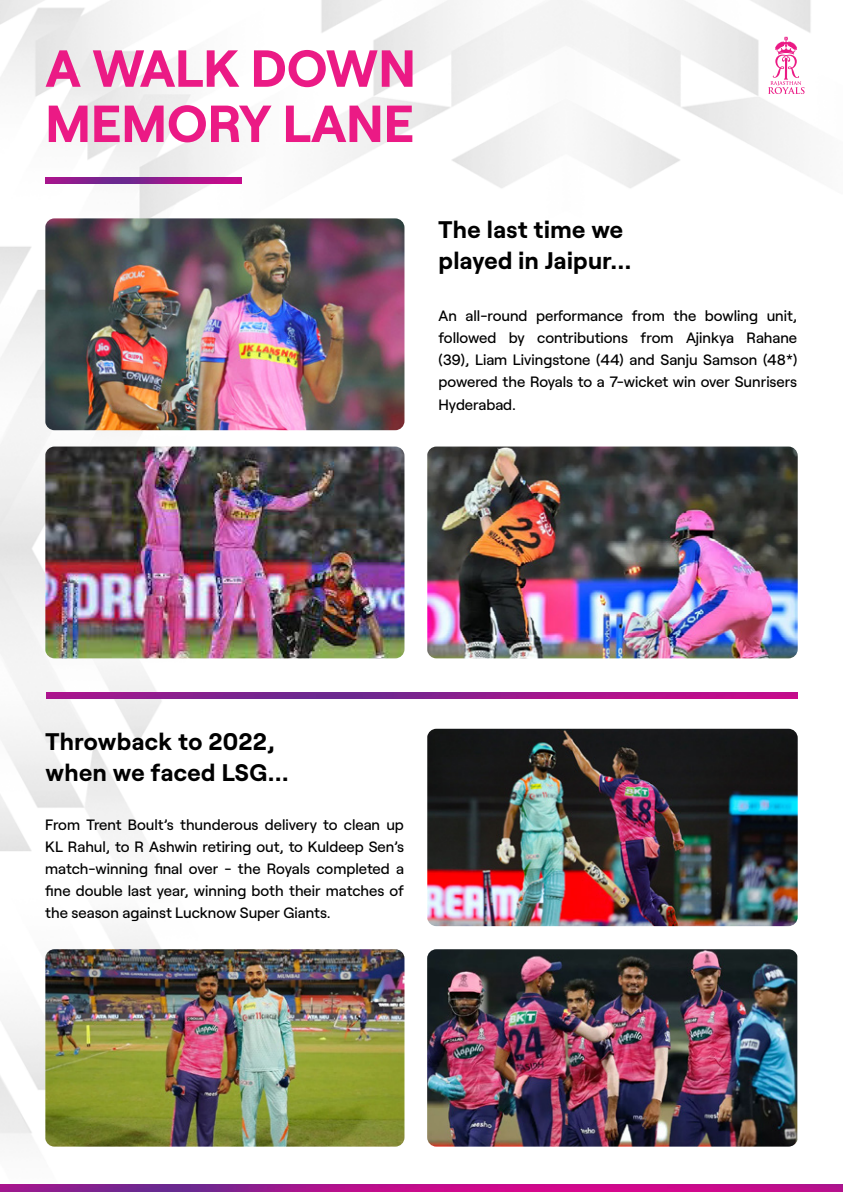
<style>
.page{position:relative;width:843px;height:1192px;background:#fff}
.page>*{position:absolute;margin:0;border:0;box-sizing:border-box;transform-origin:0 0}
.t1{font:700 52px/55.2px "Roobert";color:#eb1a85}
.t2{font:700 24px/31.2px "Roobert";letter-spacing:.02em;color:#000}
.t3{font:500 15px/22px "Roobert";color:#000;text-align:justify}
</style>
<div class="page">
<img style="left:0;top:0;width:811px;height:1147px">
<img style="left:0;top:1184px;width:843px;height:8px">
<svg style="left:768px;top:37px;width:36px;height:57px"></svg>
<img style="left:46px;top:177px;width:196px;height:6px">
<img style="left:45px;top:218px;width:359px;height:212px">
<img style="left:45px;top:446px;width:359px;height:212px">
<img style="left:45px;top:949px;width:359px;height:197px">
<img style="left:427px;top:949px;width:370px;height:197px">
<img style="left:427px;top:446px;width:371px;height:212px">
<img style="left:427px;top:729px;width:371px;height:197px">
<img style="left:47px;top:692px;width:751px;height:6px">
<h1 class="t1" style="left:45px;top:36px;width:372px">A WALK DOWN<br>MEMORY LANE</h1>
<h2 class="t2" style="left:438px;top:211px;width:194px">The last time we played in Jaipur…</h2>
<p class="t3" style="left:438px;top:304px;width:360px">An all-round performance from the bowling unit, followed by contributions from Ajinkya Rahane (39), Liam Livingstone (44) and Sanju Samson (48*) powered the Royals to a 7-wicket win over Sunrisers Hyderabad.</p>
<h2 class="t2" style="left:45px;top:724px;width:245px">Throwback to 2022, when we faced LSG…</h2>
<p class="t3" style="left:45px;top:812px;width:360px">From Trent Boult’s thunderous delivery to clean up KL Rahul, to R Ashwin retiring out, to Kuldeep Sen’s match-winning final over - the Royals completed a fine double last year, winning both their matches of the season against Lucknow Super Giants.</p>
</div>
